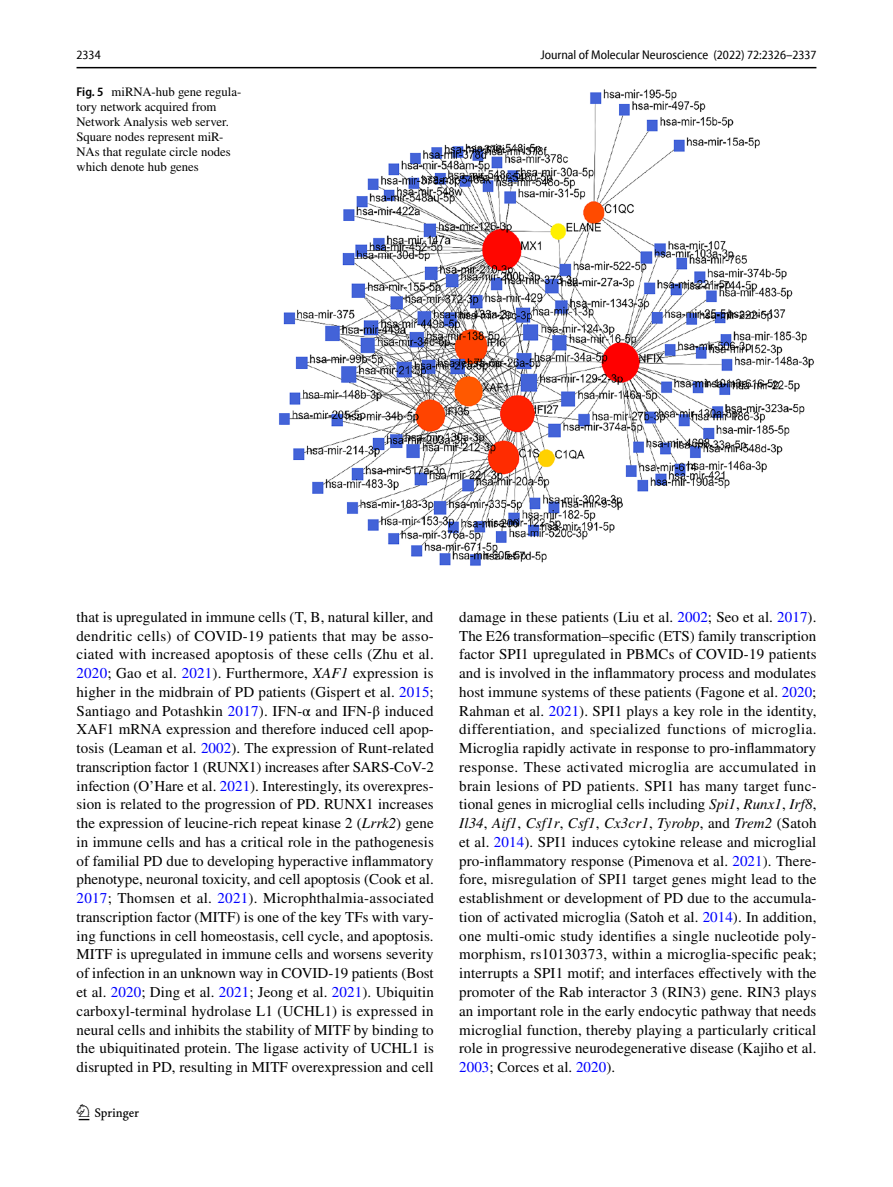
<style>
.page{position:relative;width:893px;height:1187px;background:#fff}
.page>*{position:absolute;margin:0;border:0;box-sizing:border-box;transform-origin:0 0}
.t1{font:22.5px "Springnew Regular 2";color:#000}
.t2{font:15px/18.8px "STIX";letter-spacing:.005em;color:#000;text-align:justify}
.t3{font:12.75px/15px "STIX";color:#000}
.t4{font:semi-condensed 12.75px "Myriad Pro Unic";color:#000}
.s1{font-family:"Myriad Pro";font-weight:600;font-stretch:semi-condensed}
.s2{color:#00f}
.s3{font-style:italic}
</style>
<div class="page">
<hr style="left:77px;top:67px;width:739px;height:1px;background:#000">
<img style="left:279px;top:89px;width:535px;height:477px">
<p class="t4" style="left:77px;top:50px;width:26px">2334</p>
<p class="t4" style="left:540px;top:50px;width:278px">Journal of Molecular Neuroscience (2022) 72:2326–2337</p>
<p class="t3" style="left:77px;top:85px;width:166px"><span class="s1">Fig. 5</span> miRNA-hub gene regula&shy;tory network acquired from<br>Network Analysis web server.<br>Square nodes represent miR-<br>NAs that regulate circle nodes which denote hub genes</p>
<p class="t2" style="left:77px;top:608px;width:359px">that is upregulated in immune cells (T, B, natural killer, and dendritic cells) of COVID-19 patients that may be asso&shy;ciated with increased apoptosis of these cells (Zhu et al.<br><span class="s2">2020</span>; Gao et al. <span class="s2">2021</span>). Furthermore, <span class="s3">XAF1</span> expression is higher in the midbrain of PD patients (Gispert et al. <span class="s2">2015</span>; Santiago and Potashkin <span class="s2">2017</span>). IFN-α and IFN-β induced XAF1 mRNA expression and therefore induced cell apop&shy;tosis (Leaman et al. <span class="s2">2002</span>). The expression of Runt-related transcription factor 1 (RUNX1) increases after SARS-CoV-2 infection (O’Hare et al. <span class="s2">2021</span>). Interestingly, its overexpres&shy;sion is related to the progression of PD. RUNX1 increases the expression of leucine-rich repeat kinase 2 (<span class="s3">Lrrk2</span>) gene in immune cells and has a critical role in the pathogenesis of familial PD due to developing hyperactive inflammatory phenotype, neuronal toxicity, and cell apoptosis (Cook et al.<br><span class="s2">2017</span>; Thomsen et al. <span class="s2">2021</span>). Microphthalmia-associated transcription factor (MITF) is one of the key TFs with vary&shy;ing functions in cell homeostasis, cell cycle, and apoptosis.<br>MITF is upregulated in immune cells and worsens severity of infection in an unknown way in COVID-19 patients (Bost et al. <span class="s2">2020</span>; Ding et al. <span class="s2">2021</span>; Jeong et al. <span class="s2">2021</span>). Ubiquitin carboxyl-terminal hydrolase L1 (UCHL1) is expressed in neural cells and inhibits the stability of MITF by binding to the ubiquitinated protein. The ligase activity of UCHL1 is disrupted in PD, resulting in MITF overexpression and cell</p>
<p class="t2" style="left:459px;top:608px;width:359px">damage in these patients (Liu et al. <span class="s2">2002</span>; Seo et al. <span class="s2">2017</span>).<br>The E26 transformation–specific (ETS) family transcription factor SPI1 upregulated in PBMCs of COVID-19 patients and is involved in the inflammatory process and modulates host immune systems of these patients (Fagone et al. <span class="s2">2020</span>; Rahman et al. <span class="s2">2021</span>). SPI1 plays a key role in the identity, differentiation, and specialized functions of microglia.<br>Microglia rapidly activate in response to pro-inflammatory response. These activated microglia are accumulated in brain lesions of PD patients. SPI1 has many target func&shy;tional genes in microglial cells including <span class="s3">Spi1</span>, <span class="s3">Runx1</span>, <span class="s3">Irf8</span>, <span class="s3">Il34</span>, <span class="s3">Aif1</span>, <span class="s3">Csf1r</span>, <span class="s3">Csf1</span>, <span class="s3">Cx3cr1</span>, <span class="s3">Tyrobp</span>, and <span class="s3">Trem2</span> (Satoh et al. <span class="s2">2014</span>). SPI1 induces cytokine release and microglial pro-inflammatory response (Pimenova et al. <span class="s2">2021</span>). There&shy;fore, misregulation of SPI1 target genes might lead to the establishment or development of PD due to the accumula&shy;tion of activated microglia (Satoh et al. <span class="s2">2014</span>). In addition, one multi-omic study identifies a single nucleotide poly&shy;morphism, rs10130373, within a microglia-specific peak; interrupts a SPI1 motif; and interfaces effectively with the promoter of the Rab interactor 3 (RIN3) gene. RIN3 plays an important role in the early endocytic pathway that needs microglial function, thereby playing a particularly critical role in progressive neurodegenerative disease (Kajiho et al.<br><span class="s2">2003</span>; Corces et al. <span class="s2">2020</span>).</p>
<h1 class="t1" style="left:79px;top:1104px;width:62px">1 3</h1>
</div>
